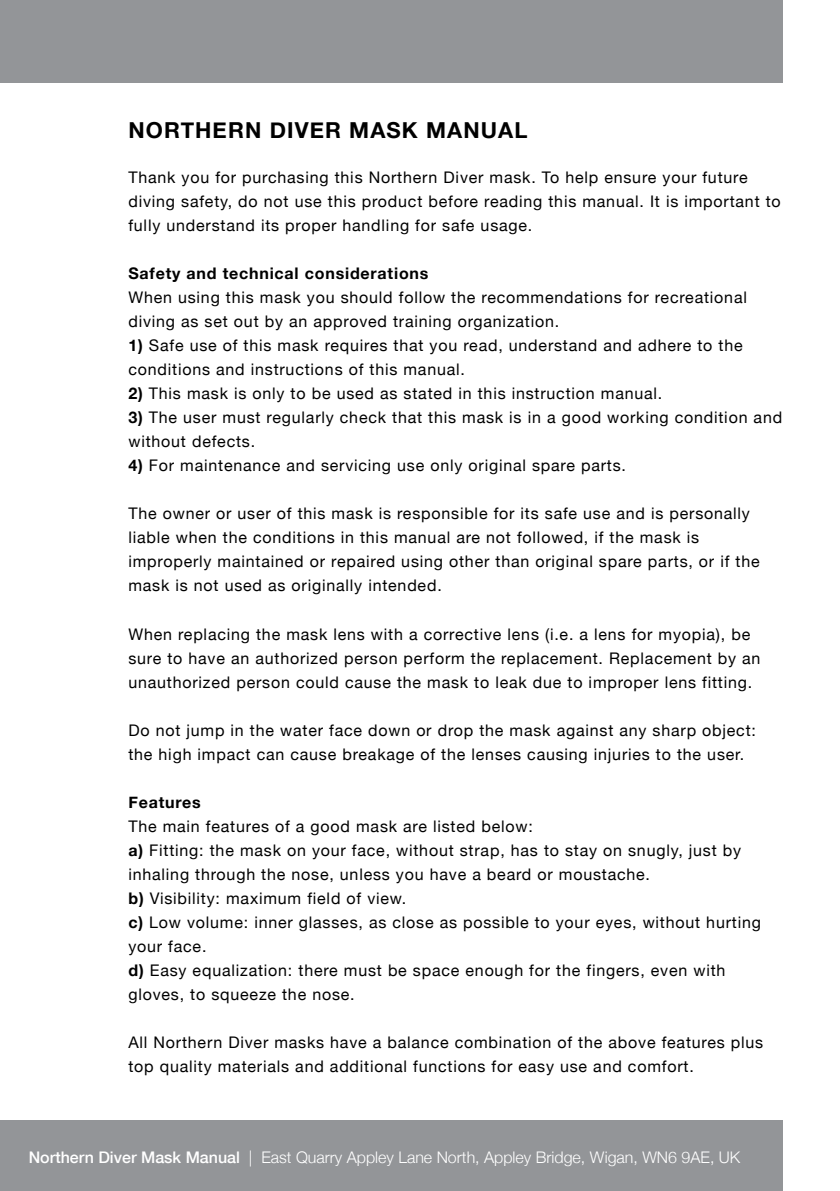
<style>
.page{position:relative;width:840px;height:1191px;background:#fff}
.page>*{position:absolute;margin:0;border:0;box-sizing:border-box;transform-origin:0 0}
.t1{font:700 22px "Helvetica Neue";letter-spacing:.05em;color:#000}
.t2{font:16px/24px "Helvetica Neue";letter-spacing:.05em;color:#000}
.t3{font:300 16px "Helvetica Neue";color:#fff}
.t4{font:700 16px "Helvetica Neue";letter-spacing:.05em;color:#000}
.s1{font-weight:700}
.s2{font-weight:500}
</style>
<div class="page">
<hr style="left:839px;top:1120px;width:1px;height:71px;background:#939598">
<div style="left:0;top:1120px;width:782px;height:71px;background:#939598"></div>
<div style="left:0;top:0;width:782px;height:83px;background:#939598"></div>
<p class="t1" style="left:128px;top:116px;width:400px">NORTHERN DIVER MASK MANUAL</p>
<p class="t2" style="left:128px;top:165px;width:653px">Thank you for purchasing this Northern Diver mask. To help ensure your future diving safety, do not use this product before reading this manual. It is important to fully understand its proper handling for safe usage.</p>
<p class="t4" style="left:128px;top:264px;width:301px">Safety and technical considerations</p>
<p class="t2" style="left:128px;top:285px;width:619px">When using this mask you should follow the recommendations for recreational diving as set out by an approved training organization.</p>
<p class="t2" style="left:128px;top:333px;width:615px"><span class="s1">1)</span> Safe use of this mask requires that you read, understand and adhere to the conditions and instructions of this manual.</p>
<p class="t2" style="left:128px;top:381px;width:535px"><span class="s1">2)</span> This mask is only to be used as stated in this instruction manual.</p>
<p class="t2" style="left:128px;top:405px;width:655px"><span class="s1">3)</span> The user must regularly check that this mask is in a good working condition and without defects.</p>
<p class="t2" style="left:128px;top:453px;width:499px"><span class="s1">4)</span> For maintenance and servicing use only original spare parts.</p>
<p class="t2" style="left:128px;top:501px;width:632px">The owner or user of this mask is responsible for its safe use and is personally liable when the conditions in this manual are not followed, if the mask is improperly maintained or repaired using other than original spare parts, or if the mask is not used as originally intended.</p>
<p class="t2" style="left:128px;top:621px;width:633px">When replacing the mask lens with a corrective lens (i.e. a lens for myopia), be sure to have an authorized person perform the replacement. Replacement by an unauthorized person could cause the mask to leak due to improper lens fitting.</p>
<p class="t2" style="left:128px;top:717px;width:628px">Do not jump in the water face down or drop the mask against any sharp object: the high impact can cause breakage of the lenses causing injuries to the user.</p>
<p class="t4" style="left:128px;top:792px;width:74px">Features</p>
<p class="t2" style="left:128px;top:813px;width:406px">The main features of a good mask are listed below:</p>
<p class="t2" style="left:128px;top:837px;width:614px"><span class="s1">a)</span> Fitting: the mask on your face, without strap, has to stay on snugly, just by inhaling through the nose, unless you have a beard or moustache.</p>
<p class="t2" style="left:128px;top:885px;width:279px"><span class="s1">b)</span> Visibility: maximum field of view.</p>
<p class="t2" style="left:128px;top:909px;width:633px"><span class="s1">c)</span> Low volume: inner glasses, as close as possible to your eyes, without hurting your face.</p>
<p class="t2" style="left:128px;top:957px;width:598px"><span class="s1">d)</span> Easy equalization: there must be space enough for the fingers, even with gloves, to squeeze the nose.</p>
<p class="t2" style="left:128px;top:1029px;width:636px">All Northern Diver masks have a balance combination of the above features plus top quality materials and additional functions for easy use and comfort.</p>
<p class="t3" style="left:29px;top:1147px;width:712px"><span class="s2">Northern Diver Mask Manual</span> | East Quarry Appley Lane North, Appley Bridge, Wigan, WN6 9AE, UK</p>
</div>
